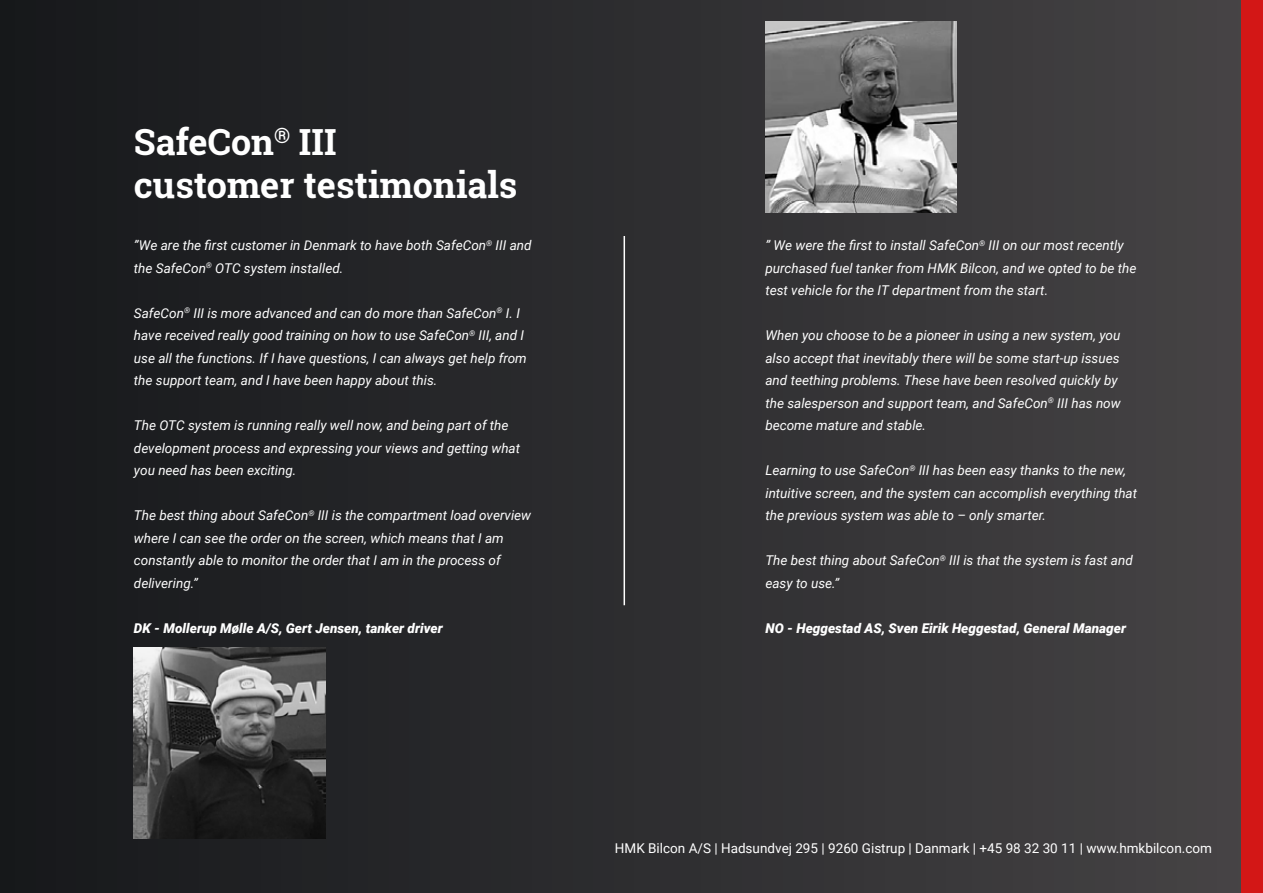
<style>
.page{position:relative;width:1263px;height:893px;background:#fff}
.page>*{position:absolute;margin:0;border:0;box-sizing:border-box;transform-origin:0 0}
.t1{font:700 36px/43.5px "Roboto Slab";color:#fff}
.t2{font:italic 13.5px/22.5px "Roboto";color:#fff}
.t3{font:italic 900 13.5px "Roboto";color:#fff}
.t4{font:13.5px "Roboto";color:#fff}
</style>
<div class="page">
<div style="left:0;top:0;width:1263px;height:893px;background:linear-gradient(to right,#16181a,#464445)"></div>
<hr style="left:623px;top:236px;width:2px;height:369px;background:#fff">
<img style="left:765px;top:21px;width:192px;height:192px">
<div style="left:1242px;top:0;width:21px;height:893px;background:#d31716"></div>
<img style="left:134px;top:648px;width:191px;height:191px">
<h1 class="t1" style="left:134px;top:119px;width:385px">SafeCon<sup>®</sup> III<br>customer testimonials</h1>
<p class="t2" style="left:134px;top:234px;width:399px">”We are the first customer in Denmark to have both SafeCon<sup>®</sup> III and the SafeCon<sup>®</sup> OTC system installed.</p>
<p class="t2" style="left:134px;top:301px;width:394px">SafeCon<sup>®</sup> III is more advanced and can do more than SafeCon<sup>®</sup> I. I have received really good training on how to use SafeCon<sup>®</sup> III, and I use all the functions. If I have questions, I can always get help from the support team, and I have been happy about this.</p>
<p class="t2" style="left:134px;top:414px;width:388px">The OTC system is running really well now, and being part of the development process and expressing your views and getting what you need has been exciting.</p>
<p class="t2" style="left:134px;top:504px;width:399px">The best thing about SafeCon<sup>®</sup> III is the compartment load overview where I can see the order on the screen, which means that I am constantly able to monitor the order that I am in the process of delivering.”</p>
<p class="t3" style="left:134px;top:618px;width:310px">DK - Mollerup Mølle A/S, Gert Jensen, tanker driver</p>
<p class="t2" style="left:765px;top:234px;width:372px">” We were the first to install SafeCon<sup>®</sup> III on our most recently purchased fuel tanker from HMK Bilcon, and we opted to be the test vehicle for the IT department from the start.</p>
<p class="t2" style="left:765px;top:324px;width:357px">When you choose to be a pioneer in using a new system, you also accept that inevitably there will be some start-up issues and teething problems. These have been resolved quickly by the salesperson and support team, and SafeCon<sup>®</sup> III has now become mature and stable.</p>
<p class="t2" style="left:765px;top:459px;width:373px">Learning to use SafeCon<sup>®</sup> III has been easy thanks to the new, intuitive screen, and the system can accomplish everything that the previous system was able to – only smarter.</p>
<p class="t2" style="left:765px;top:549px;width:369px">The best thing about SafeCon<sup>®</sup> III is that the system is fast and easy to use.”</p>
<p class="t3" style="left:765px;top:618px;width:362px">NO - Heggestad AS, Sven Eirik Heggestad, General Manager</p>
<p class="t4" style="left:615px;top:839px;width:598px">HMK Bilcon A/S | Hadsundvej 295 | 9260 Gistrup | Danmark | +45 98 32 30 11 | www.hmkbilcon.com</p>
</div>
